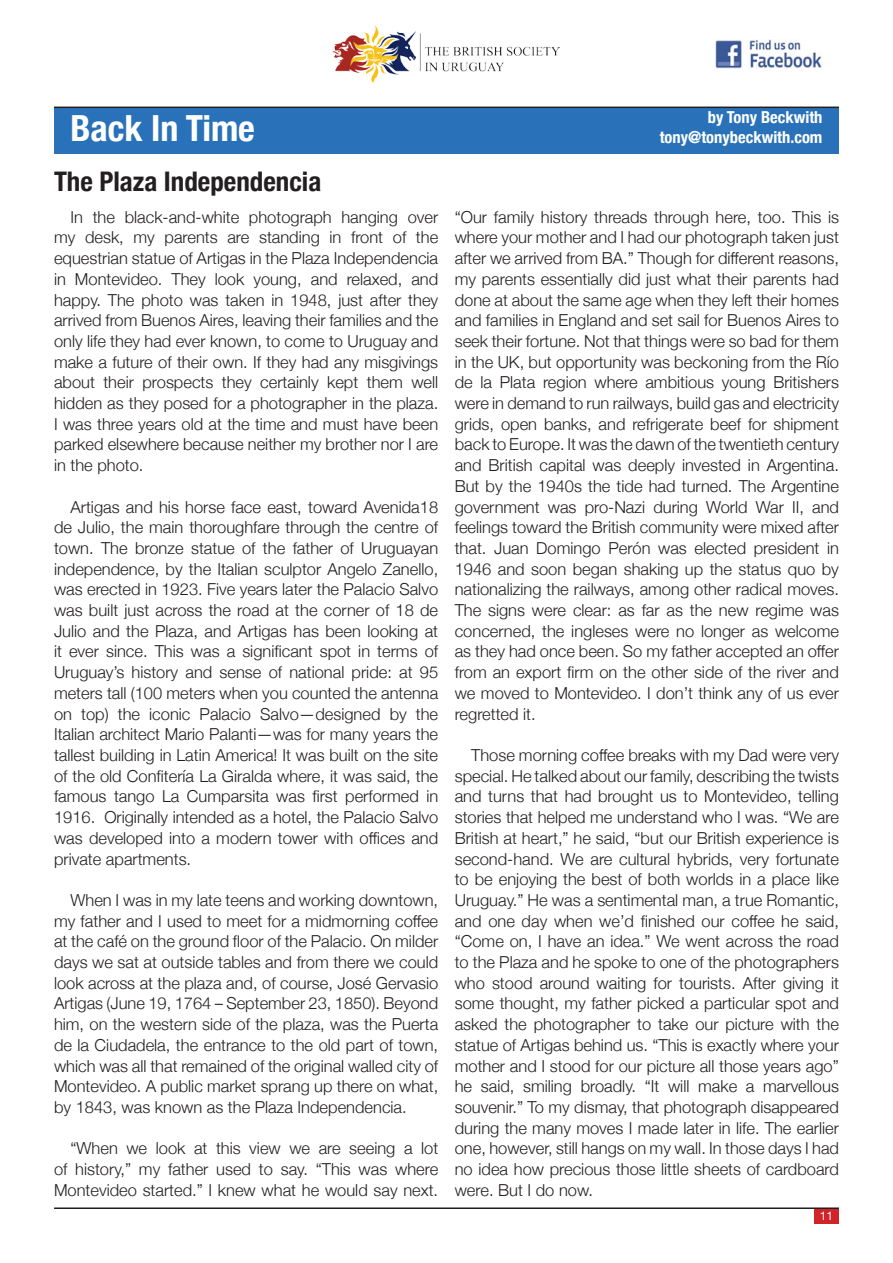
<style>
.page{position:relative;width:893px;height:1263px;background:#fff}
.page>*{position:absolute;margin:0;border:0;box-sizing:border-box;transform-origin:0 0}
.RegularTitleWhite{font:700 condensed 36px "Helvetica Neue";color:#fff}
.ColumnTitle{font:700 condensed 27px "Helvetica Neue";color:#231f20}
.NormalContent{font:300 16.5px/20.7px "Helvetica Neue";color:#231f20;text-align:justify}
.ContributorWhite{font:700 condensed 16.5px "Helvetica Neue";color:#fff}
.t1{font:12px "Helvetica Neue";color:#fff}
</style>
<div class="page">
<hr style="left:54px;top:1207px;width:785px;height:2px;background:#231f20">
<div style="left:54px;top:108px;width:785px;height:45px;background:#2972b9"></div>
<img style="left:332px;top:25px;width:227px;height:58px">
<hr style="left:54px;top:107px;width:785px;height:1px;background:#231f20">
<div style="left:814px;top:1209px;width:25px;height:15px;background:#d1232a"></div>
<img style="left:715px;top:40px;width:108px;height:28px">
<p class="RegularTitleWhite" style="left:70px;top:98px;width:186px">Back In Time</p>
<p class="ContributorWhite" style="left:708px;top:104px;width:116px">by Tony Beckwith</p>
<p class="ContributorWhite" style="left:660px;top:123px;width:164px">tony@tonybeckwith.com</p>
<p class="ColumnTitle" style="left:54px;top:159px;width:269px">The Plaza Independencia</p>
<p class="NormalContent" style="left:54px;top:206px;width:386px;text-indent:16px">In the black-and-white photograph hanging over my desk, my parents are standing in front of the equestrian statue of Artigas in the Plaza Independencia in Montevideo. They look young, and relaxed, and happy. The photo was taken in 1948, just after they arrived from Buenos Aires, leaving their families and the only life they had ever known, to come to Uruguay and make a future of their own. If they had any misgivings about their prospects they certainly kept them well hidden as they posed for a photographer in the plaza.<br>I was three years old at the time and must have been parked elsewhere because neither my brother nor I are in the photo.</p>
<p class="NormalContent" style="left:54px;top:495px;width:386px;text-indent:16px">Artigas and his horse face east, toward Avenida18 de Julio, the main thoroughfare through the centre of town. The bronze statue of the father of Uruguayan independence, by the Italian sculptor Angelo Zanello, was erected in 1923. Five years later the Palacio Salvo was built just across the road at the corner of 18 de Julio and the Plaza, and Artigas has been looking at it ever since. This was a significant spot in terms of Uruguay’s history and sense of national pride: at 95 meters tall (100 meters when you counted the antenna on top) the iconic Palacio Salvo—designed by the Italian architect Mario Palanti—was for many years the tallest building in Latin America! It was built on the site of the old Confitería La Giralda where, it was said, the famous tango La Cumparsita was first performed in 1916. Originally intended as a hotel, the Palacio Salvo was developed into a modern tower with offices and private apartments.</p>
<p class="NormalContent" style="left:54px;top:889px;width:386px;text-indent:16px">When I was in my late teens and working downtown, my father and I used to meet for a midmorning coffee at the café on the ground floor of the Palacio. On milder days we sat at outside tables and from there we could look across at the plaza and, of course, José Gervasio Artigas (June 19, 1764 – September 23, 1850). Beyond him, on the western side of the plaza, was the Puerta de la Ciudadela, the entrance to the old part of town, which was all that remained of the original walled city of Montevideo. A public market sprang up there on what, by 1843, was known as the Plaza Independencia.</p>
<p class="NormalContent" style="left:54px;top:1137px;width:386px;text-indent:16px">“When we look at this view we are seeing a lot of history,” my father used to say. “This was where Montevideo started.” I knew what he would say next.</p>
<p class="NormalContent" style="left:455px;top:206px;width:386px">“Our family history threads through here, too. This is where your mother and I had our photograph taken just after we arrived from BA.” Though for different reasons, my parents essentially did just what their parents had done at about the same age when they left their homes and families in England and set sail for Buenos Aires to seek their fortune. Not that things were so bad for them in the UK, but opportunity was beckoning from the Río de la Plata region where ambitious young Britishers were in demand to run railways, build gas and electricity grids, open banks, and refrigerate beef for shipment back to Europe. It was the dawn of the twentieth century and British capital was deeply invested in Argentina.<br>But by the 1940s the tide had turned. The Argentine government was pro-Nazi during World War II, and feelings toward the British community were mixed after that. Juan Domingo Perón was elected president in 1946 and soon began shaking up the status quo by nationalizing the railways, among other radical moves.<br>The signs were clear: as far as the new regime was concerned, the ingleses were no longer as welcome as they had once been. So my father accepted an offer from an export firm on the other side of the river and we moved to Montevideo. I don’t think any of us ever regretted it.</p>
<p class="NormalContent" style="left:455px;top:744px;width:386px;text-indent:16px">Those morning coffee breaks with my Dad were very special. He talked about our family, describing the twists and turns that had brought us to Montevideo, telling stories that helped me understand who I was. “We are British at heart,” he said, “but our British experience is second-hand. We are cultural hybrids, very fortunate to be enjoying the best of both worlds in a place like Uruguay.” He was a sentimental man, a true Romantic, and one day when we’d finished our coffee he said, “Come on, I have an idea.” We went across the road to the Plaza and he spoke to one of the photographers who stood around waiting for tourists. After giving it some thought, my father picked a particular spot and asked the photographer to take our picture with the statue of Artigas behind us. “This is exactly where your mother and I stood for our picture all those years ago” he said, smiling broadly. “It will make a marvellous souvenir.” To my dismay, that photograph disappeared during the many moves I made later in life. The earlier one, however, still hangs on my wall. In those days I had no idea how precious those little sheets of cardboard were. But I do now.</p>
<p class="t1" style="left:820px;top:1207px;width:15px">11</p>
</div>
